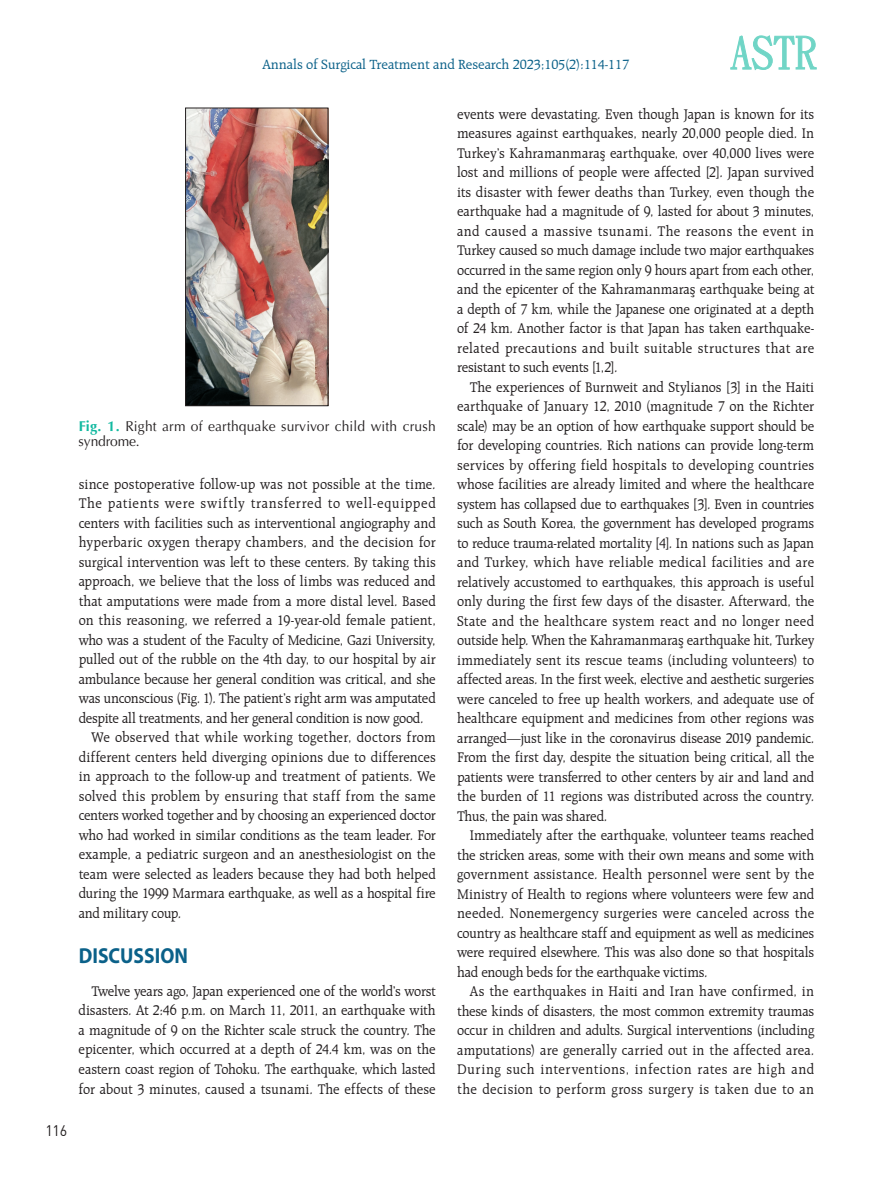
<style>
.page{position:relative;width:893px;height:1191px;background:#fff}
.page>*{position:absolute;margin:0;border:0;box-sizing:border-box;transform-origin:0 0}
.t1{font:700 21.75px "Myriad Pro";color:#0b6189;scale:.9 1}
.t2{font:15px/19.5px "Raleigh BT";letter-spacing:-.005em;color:#231f20;text-align:justify;scale:.94 1}
.t3{font:15px "Raleigh BT";letter-spacing:-.025em;color:#231f20;scale:.94 1}
.t4{font:15px "Raleigh BT";letter-spacing:.015em;color:#231f20;scale:.94 1}
.t5{font:15px "Raleigh BT";letter-spacing:.04em;color:#231f20;scale:.94 1}
.t6{font:15px "Dinreg";color:#231f20;scale:.95 1}
.t7{font:14.25px/15px "Optima LT Std";letter-spacing:.01em;color:#231f20}
.t8{font:14.25px "Raleigh BT";letter-spacing:-.01em;color:#0b6189}
.s1{font-weight:700;color:#11b9a0}
</style>
<div class="page">
<svg style="left:730px;top:35px;width:87px;height:35px"></svg>
<img style="left:187px;top:110px;width:139px;height:294px">
<div style="left:185px;top:108px;width:143px;height:298px;border:1px solid #231f20"></div>
<p class="t8" style="left:263px;top:56px;width:368px">Annals of Surgical Treatment and Research 2023;105(2):114-117</p>
<p class="t6" style="left:46px;top:1121px;width:24px">116</p>
<p class="t7" style="left:79px;top:419px;width:359px"><span class="s1">Fig. 1.</span> Right arm of earthquake survivor child with crush syndrome.</p>
<p class="t2" style="left:79px;top:474px;width:381px">since postoperative follow-up was not possible at the time.</p>
<p class="t5" style="left:79px;top:494px;width:381px">The patients were swiftly transferred to well-equipped</p>
<p class="t2" style="left:79px;top:513px;width:381px">centers with facilities such as interventional angiography and</p>
<p class="t2" style="left:79px;top:532px;width:381px">hyperbaric oxygen therapy chambers, and the decision for</p>
<p class="t2" style="left:79px;top:552px;width:381px">surgical intervention was left to these centers. By taking this</p>
<p class="t2" style="left:79px;top:571px;width:381px">approach, we believe that the loss of limbs was reduced and</p>
<p class="t2" style="left:79px;top:591px;width:381px">that amputations were made from a more distal level. Based</p>
<p class="t2" style="left:79px;top:610px;width:381px">on this reasoning, we referred a 19-year-old female patient,</p>
<p class="t3" style="left:79px;top:631px;width:381px">who was a student of the Faculty of Medicine, Gazi University,</p>
<p class="t2" style="left:79px;top:649px;width:382px">pulled out of the rubble on the 4th day, to our hospital by air</p>
<p class="t2" style="left:79px;top:669px;width:381px">ambulance because her general condition was critical, and she</p>
<p class="t2" style="left:79px;top:688px;width:381px">was unconscious (Fig. 1). The patient’s right arm was amputated</p>
<p class="t3" style="left:79px;top:709px;width:368px">despite all treatments, and her general condition is now good.</p>
<p class="t4" style="left:91px;top:728px;width:368px">We observed that while working together, doctors from</p>
<p class="t2" style="left:79px;top:747px;width:381px">different centers held diverging opinions due to differences</p>
<p class="t2" style="left:79px;top:766px;width:381px">in approach to the follow-up and treatment of patients. We</p>
<p class="t4" style="left:79px;top:787px;width:381px">solved this problem by ensuring that staff from the same</p>
<p class="t2" style="left:79px;top:805px;width:381px">centers worked together and by choosing an experienced doctor</p>
<p class="t2" style="left:79px;top:825px;width:382px">who had worked in similar conditions as the team leader. For</p>
<p class="t2" style="left:79px;top:844px;width:381px">example, a pediatric surgeon and an anesthesiologist on the</p>
<p class="t2" style="left:79px;top:864px;width:381px">team were selected as leaders because they had both helped</p>
<p class="t2" style="left:79px;top:883px;width:381px">during the 1999 Marmara earthquake, as well as a hospital fire</p>
<p class="t2" style="left:79px;top:903px;width:111px">and military coup.</p>
<h1 class="t1" style="left:79px;top:941px;width:123px">DISCUSSION</h1>
<p class="t2" style="left:79px;top:981px;width:382px;text-indent:13px">Twelve years ago, Japan experienced one of the world’s worst disasters. At 2:46 p.m. on March 11, 2011, an earthquake with a magnitude of 9 on the Richter scale struck the country. The epicenter, which occurred at a depth of 24.4 km, was on the eastern coast region of Tohoku. The earthquake, which lasted for about 3 minutes, caused a tsunami. The effects of these</p>
<p class="t2" style="left:457px;top:104px;width:382px">events were devastating. Even though Japan is known for its measures against earthquakes, nearly 20,000 people died. In Turkey’s Kahramanmaraş earthquake, over 40,000 lives were lost and millions of people were affected [2]. Japan survived its disaster with fewer deaths than Turkey, even though the earthquake had a magnitude of 9, lasted for about 3 minutes, and caused a massive tsunami. The reasons the event in Turkey caused so much damage include two major earthquakes occurred in the same region only 9 hours apart from each other, and the epicenter of the Kahramanmaraş earthquake being at a depth of 7 km, while the Japanese one originated at a depth of 24 km. Another factor is that Japan has taken earthquake&shy;related precautions and built suitable structures that are resistant to such events [1,2].</p>
<p class="t2" style="left:457px;top:377px;width:382px;text-indent:13px">The experiences of Burnweit and Stylianos [3] in the Haiti earthquake of January 12, 2010 (magnitude 7 on the Richter scale) may be an option of how earthquake support should be for developing countries. Rich nations can provide long-term services by offering field hospitals to developing countries whose facilities are already limited and where the healthcare system has collapsed due to earthquakes [3]. Even in countries such as South Korea, the government has developed programs to reduce trauma-related mortality [4]. In nations such as Japan and Turkey, which have reliable medical facilities and are relatively accustomed to earthquakes, this approach is useful only during the first few days of the disaster. Afterward, the State and the healthcare system react and no longer need outside help. When the Kahramanmaraş earthquake hit, Turkey immediately sent its rescue teams (including volunteers) to affected areas. In the first week, elective and aesthetic surgeries were canceled to free up health workers, and adequate use of healthcare equipment and medicines from other regions was arranged—just like in the coronavirus disease 2019 pandemic.<br>From the first day, despite the situation being critical, all the patients were transferred to other centers by air and land and the burden of 11 regions was distributed across the country.<br>Thus, the pain was shared.</p>
<p class="t2" style="left:457px;top:825px;width:382px;text-indent:13px">Immediately after the earthquake, volunteer teams reached the stricken areas, some with their own means and some with government assistance. Health personnel were sent by the Ministry of Health to regions where volunteers were few and needed. Nonemergency surgeries were canceled across the country as healthcare staff and equipment as well as medicines were required elsewhere. This was also done so that hospitals had enough beds for the earthquake victims.</p>
<p class="t2" style="left:457px;top:981px;width:382px;text-indent:13px">As the earthquakes in Haiti and Iran have confirmed, in these kinds of disasters, the most common extremity traumas occur in children and adults. Surgical interventions (including amputations) are generally carried out in the affected area.<br>During such interventions, infection rates are high and the decision to perform gross surgery is taken due to an</p>
</div>
